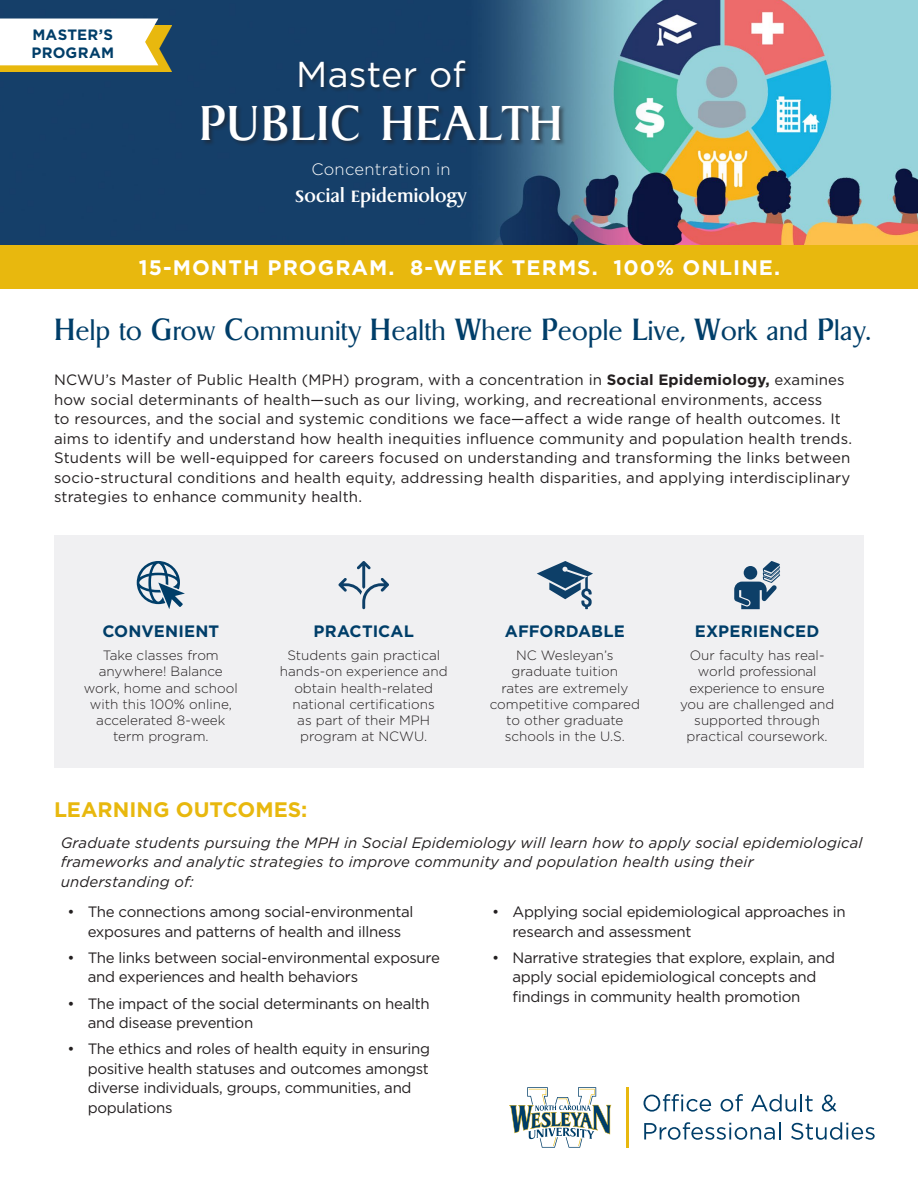
<style>
.page{position:relative;width:918px;height:1188px;background:#fff}
.page>*{position:absolute;margin:0;border:0;box-sizing:border-box;transform-origin:0 0}
.t1{font:49.5px "Griffon";letter-spacing:.025em;color:#fff}
.t2{font:36px "Gotham";letter-spacing:.01em;color:#fff}
.Super_Head{font:22.95px "Griffon";letter-spacing:.02em;color:#003e69}
.t3{font:700 21px "Gotham";letter-spacing:.05em;color:#fff}
.t4{font:700 21px "Gotham";color:#e8b80e}
.t5{font:700 16.5px "Gotham";letter-spacing:.01em;color:#003e69}
.t6{font:700 16.5px "Griffon";letter-spacing:.02em;color:#fff}
.t7{font:300 16.5px "Gotham";letter-spacing:.02em;color:#fff}
.Copy{font:15px/19.5px "Gotham";letter-spacing:.01em;color:#231f20}
.Copy-2{font:15px/19.5px "Gotham";letter-spacing:-.015em;color:#231f20}
.t8{font:italic 15px/19.5px "Gotham";letter-spacing:.01em;color:#231f20}
.t9{font:700 15px/18px "Gotham";letter-spacing:.01em;color:#003e69}
.t10{font:300 13.5px/16.2px "Gotham";color:#231f20;text-align:center}
.s1{font-size:31.05px}
.s2{font-weight:700}
</style>
<div class="page">
<img style="left:0;top:0;width:918px;height:245px">
<div style="left:298px;top:59px;width:173px;height:34px;background:#231f20;opacity:.5"></div>
<div style="left:201px;top:105px;width:365px;height:42px;background:#231f20;opacity:.5"></div>
<div style="left:0;top:245px;width:918px;height:43px;background:#e8b80e"></div>
<div style="left:54px;top:535px;width:810px;height:233px;background:#f0f0f2"></div>
<svg style="left:137px;top:561px;width:48px;height:48px"></svg>
<svg style="left:338px;top:561px;width:51px;height:48px"></svg>
<svg style="left:537px;top:561px;width:56px;height:48px"></svg>
<svg style="left:734px;top:561px;width:46px;height:48px"></svg>
<svg style="left:0;top:25px;width:172px;height:47px;background:#c5a624"></svg>
<svg style="left:0;top:19px;width:158px;height:46px"></svg>
<svg style="left:644px;top:1094px;width:67px;height:18px"></svg>
<svg style="left:721px;top:1094px;width:22px;height:18px"></svg>
<svg style="left:751px;top:1094px;width:62px;height:18px"></svg>
<svg style="left:822px;top:1095px;width:14px;height:17px"></svg>
<svg style="left:644px;top:1122px;width:137px;height:18px"></svg>
<svg style="left:791px;top:1122px;width:84px;height:18px"></svg>
<hr style="left:626px;top:1087px;width:2px;height:61px;background:#e8b80e">
<svg style="left:509px;top:1087px;width:102px;height:61px"></svg>
<p class="t9" style="left:32px;top:25px;width:84px">MASTER’S<br>PROGRAM</p>
<p class="t2" style="left:296px;top:51px;width:171px">Master of</p>
<p class="t1" style="left:199px;top:88px;width:365px">PUBLIC HEALTH</p>
<p class="t7" style="left:311px;top:159px;width:141px">Concentration in</p>
<p class="t6" style="left:296px;top:185px;width:172px">Social Epidemiology</p>
<p class="t3" style="left:139px;top:254px;width:643px">15-MONTH PROGRAM. 8-WEEK TERMS. 100% ONLINE.</p>
<p class="Super_Head" style="left:54px;top:316px;width:818px"><span class="s1">H</span>elp to <span class="s1">G</span>row <span class="s1">C</span>ommunity <span class="s1">H</span>ealth <span class="s1">W</span>here <span class="s1">P</span>eople <span class="s1">L</span>ive, <span class="s1">W</span>ork and <span class="s1">P</span>lay.</p>
<p class="Copy" style="left:54px;top:370px;width:800px">NCWU’s Master of Public Health (MPH) program, with a concentration in <span class="s2">Social Epidemiology,</span> examines how social determinants of health—such as our living, working, and recreational environments, access<br>to resources, and the social and systemic conditions we face—affect a wide range of health outcomes. It aims to identify and understand how health inequities influence community and population health trends.<br>Students will be well-equipped for careers focused on understanding and transforming the links between socio-structural conditions and health equity, addressing health disparities, and applying interdisciplinary strategies to enhance community health.</p>
<p class="t5" style="left:102px;top:621px;width:118px">CONVENIENT</p>
<p class="t10" style="left:84px;top:647px;width:156px">Take classes from anywhere! Balance work, home and school with this 100% online, accelerated 8-week term program.</p>
<p class="t5" style="left:314px;top:621px;width:102px">PRACTICAL</p>
<p class="t10" style="left:280px;top:647px;width:169px">Students gain practical hands-on experience and obtain health-related national certifications<br>as part of their MPH program at NCWU.</p>
<p class="t5" style="left:505px;top:621px;width:121px">AFFORDABLE</p>
<p class="t10" style="left:490px;top:647px;width:152px">NC Wesleyan’s graduate tuition<br>rates are extremely competitive compared to other graduate schools in the U.S.</p>
<p class="t5" style="left:695px;top:621px;width:126px">EXPERIENCED</p>
<p class="t10" style="left:680px;top:647px;width:156px">Our faculty has real&shy;world professional experience to ensure you are challenged and supported through practical coursework.</p>
<p class="t4" style="left:54px;top:796px;width:255px">LEARNING OUTCOMES:</p>
<p class="t8" style="left:61px;top:832px;width:803px">Graduate students pursuing the MPH in Social Epidemiology will learn how to apply social epidemiological frameworks and analytic strategies to improve community and population health using their understanding of:</p>
<p class="Copy-2" style="left:68px;top:902px;width:347px;text-align:center">• The connections among social-environmental exposures and patterns of health and illness</p>
<p class="Copy-2" style="left:88px;top:947px;width:354px;text-indent:-20px">• The links between social-environmental exposure and experiences and health behaviors</p>
<p class="Copy-2" style="left:88px;top:993px;width:343px;text-indent:-20px">• The impact of the social determinants on health and disease prevention</p>
<p class="Copy-2" style="left:88px;top:1039px;width:344px;text-indent:-20px">• The ethics and roles of health equity in ensuring positive health statuses and outcomes amongst diverse individuals, groups, communities, and populations</p>
<p class="Copy-2" style="left:512px;top:902px;width:335px;text-indent:-20px">• Applying social epidemiological approaches in research and assessment</p>
<p class="Copy-2" style="left:512px;top:947px;width:324px;text-indent:-20px">• Narrative strategies that explore, explain, and apply social epidemiological concepts and findings in community health promotion</p>
</div>
